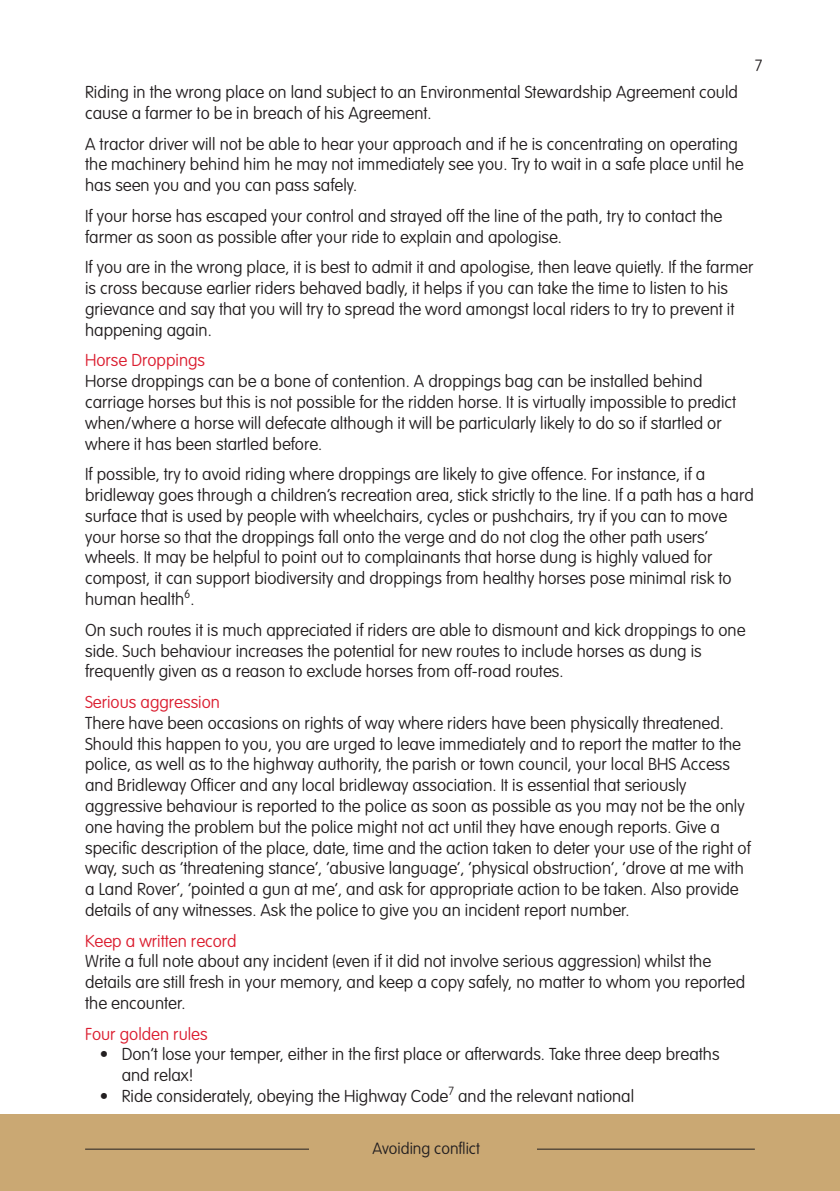
<style>
.page{position:relative;width:840px;height:1191px;background:#fff}
.page>*{position:absolute;margin:0;border:0;box-sizing:border-box;transform-origin:0 0}
.t1{font:100 17px/20.8px "VAG Rounded Std";color:#231f20}
.t2{font:100 17px "VAG Rounded Std";color:#db1e30}
.t3{font:100 16px "VAG Rounded Std";color:#231f20}
</style>
<div class="page">
<div style="left:0;top:1114px;width:839px;height:77px;background:#caa873"></div>
<hr style="left:85px;top:1148px;width:669px;height:1px;background:#231f20">
<div style="left:309px;top:1138px;width:227px;height:44px;background:#caa873"></div>
<p class="t3" style="left:754px;top:59px;width:9px">7</p>
<p class="t1" style="left:85px;top:83px;width:654px">Riding in the wrong place on land subject to an Environmental Stewardship Agreement could cause a farmer to be in breach of his Agreement.</p>
<p class="t1" style="left:85px;top:134px;width:659px">A tractor driver will not be able to hear your approach and if he is concentrating on operating the machinery behind him he may not immediately see you. Try to wait in a safe place until he has seen you and you can pass safely.</p>
<p class="t1" style="left:85px;top:207px;width:638px">If your horse has escaped your control and strayed off the line of the path, try to contact the farmer as soon as possible after your ride to explain and apologise.</p>
<p class="t1" style="left:85px;top:258px;width:669px">If you are in the wrong place, it is best to admit it and apologise, then leave quietly. If the farmer is cross because earlier riders behaved badly, it helps if you can take the time to listen to his grievance and say that you will try to spread the word amongst local riders to try to prevent it happening again.</p>
<p class="t2" style="left:85px;top:353px;width:121px">Horse Droppings</p>
<p class="t1" style="left:85px;top:372px;width:652px">Horse droppings can be a bone of contention. A droppings bag can be installed behind carriage horses but this is not possible for the ridden horse. It is virtually impossible to predict when/where a horse will defecate although it will be particularly likely to do so if startled or where it has been startled before.</p>
<p class="t1" style="left:85px;top:465px;width:669px">If possible, try to avoid riding where droppings are likely to give offence. For instance, if a bridleway goes through a children’s recreation area, stick strictly to the line. If a path has a hard surface that is used by people with wheelchairs, cycles or pushchairs, try if you can to move your horse so that the droppings fall onto the verge and do not clog the other path users’ wheels. It may be helpful to point out to complainants that horse dung is highly valued for compost, it can support biodiversity and droppings from healthy horses pose minimal risk to human health<sup>6</sup>.</p>
<p class="t1" style="left:85px;top:620px;width:661px">On such routes it is much appreciated if riders are able to dismount and kick droppings to one side. Such behaviour increases the potential for new routes to include horses as dung is frequently given as a reason to exclude horses from off-road routes.</p>
<p class="t2" style="left:85px;top:695px;width:136px">Serious aggression</p>
<p class="t1" style="left:85px;top:713px;width:666px">There have been occasions on rights of way where riders have been physically threatened.<br>Should this happen to you, you are urged to leave immediately and to report the matter to the police, as well as to the highway authority, the parish or town council, your local BHS Access and Bridleway Officer and any local bridleway association. It is essential that seriously aggressive behaviour is reported to the police as soon as possible as you may not be the only one having the problem but the police might not act until they have enough reports. Give a specific description of the place, date, time and the action taken to deter your use of the right of way, such as ‘threatening stance’, ‘abusive language’, ‘physical obstruction’, ‘drove at me with a Land Rover’, ‘pointed a gun at me’, and ask for appropriate action to be taken. Also provide details of any witnesses. Ask the police to give you an incident report number.</p>
<p class="t2" style="left:85px;top:933px;width:153px">Keep a written record</p>
<p class="t1" style="left:85px;top:952px;width:661px">Write a full note about any incident (even if it did not involve serious aggression) whilst the details are still fresh in your memory, and keep a copy safely, no matter to whom you reported the encounter.</p>
<p class="t2" style="left:85px;top:1026px;width:124px">Four golden rules</p>
<p class="t1" style="left:122px;top:1045px;width:599px;text-indent:-22px">• Don’t lose your temper, either in the first place or afterwards. Take three deep breaths and relax!</p>
<p class="t1" style="left:100px;top:1086px;width:535px">• Ride considerately, obeying the Highway Code<sup>7</sup> and the relevant national</p>
<p class="t3" style="left:372px;top:1141px;width:109px">Avoiding conflict</p>
</div>
